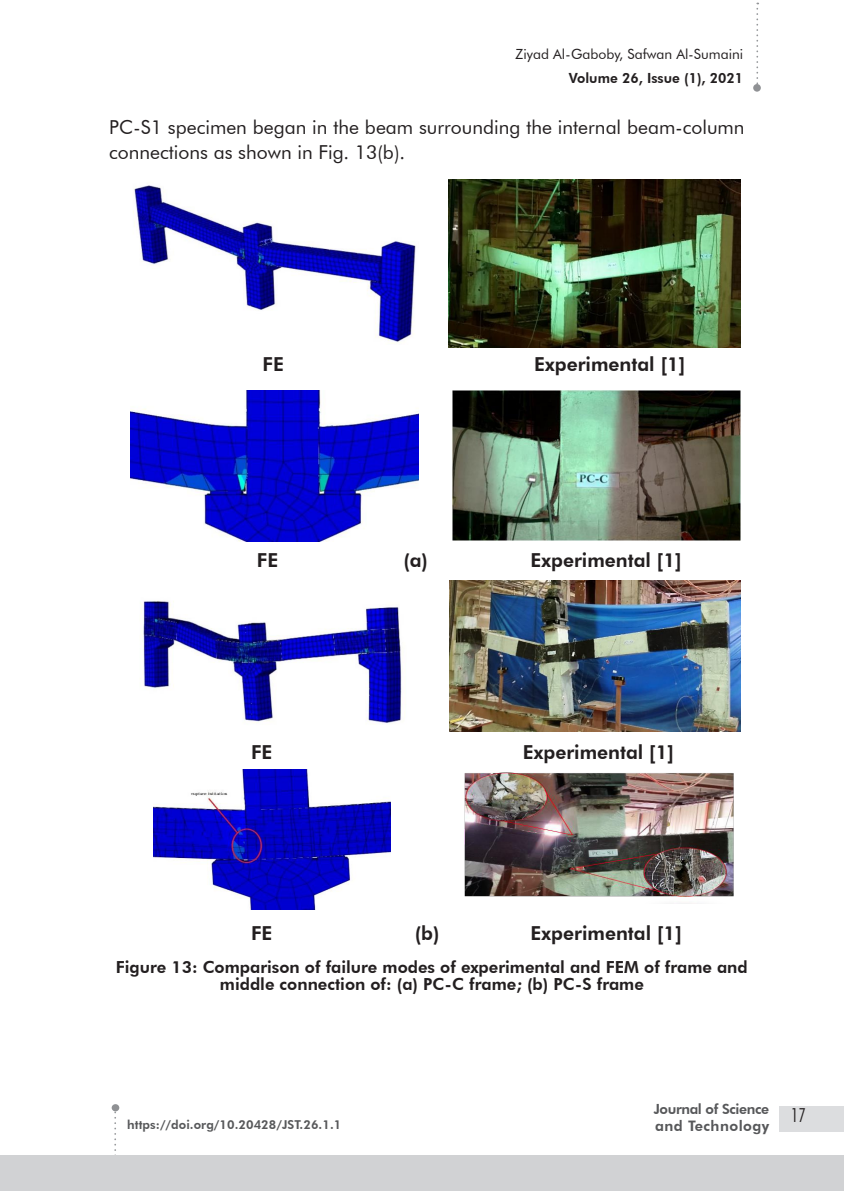
<style>
.page{position:relative;width:844px;height:1191px;background:#fff}
.page>*{position:absolute;margin:0;border:0;box-sizing:border-box;transform-origin:0 0}
.t1{font:19.25px/25.4px "Futura BT";color:#231f20}
.t2{font:800 19.25px "Futura BT";color:#231f20}
.t3{font:300 condensed 19.25px "Futura BT";color:#231f20}
.t4{font:800 16.62px/17.5px "Futura BT";color:#231f20;text-align:center}
.t5{font:800 14.53px "Futura BT";letter-spacing:.03em;color:#57585a}
.t6{font:14px "Futura BT";color:#231f20}
.t7{font:800 14px "Futura BT";color:#231f20}
.t8{font:800 14px "Futura BT";letter-spacing:-.025em;color:#57585a}
.t9{font:800 12.25px "Futura BT";letter-spacing:.005em;color:#57585a}
</style>
<div class="page">
<svg style="left:756px;top:3px;width:2px;height:81px"></svg>
<div style="left:753px;top:84px;width:7px;height:8px;background:#8f9194;border-radius:50%"></div>
<div style="left:779px;top:1105px;width:64px;height:26px;background:#dcdddf"></div>
<svg style="left:114px;top:1111px;width:2px;height:44px"></svg>
<div style="left:112px;top:1104px;width:7px;height:7px;background:#8f9194;border-radius:50%"></div>
<div style="left:0;top:1155px;width:843px;height:36px;background:#d1d2d4"></div>
<img style="left:133px;top:185px;width:283px;height:159px">
<img style="left:130px;top:391px;width:288px;height:150px">
<img style="left:140px;top:601px;width:262px;height:122px">
<img style="left:153px;top:770px;width:238px;height:139px">
<img style="left:448px;top:180px;width:292px;height:167px">
<img style="left:452px;top:391px;width:288px;height:150px">
<img style="left:449px;top:580px;width:291px;height:151px">
<img style="left:464px;top:773px;width:270px;height:124px">
<p class="t6" style="left:515px;top:46px;width:229px">Ziyad Al-Gaboby, Safwan Al-Sumaini</p>
<p class="t7" style="left:568px;top:70px;width:176px">Volume 26, Issue (1), 2021</p>
<p class="t1" style="left:109px;top:114px;width:636px">PC-S1 specimen began in the beam surrounding the internal beam-column connections as shown in Fig. 13(b).</p>
<p class="t2" style="left:262px;top:352px;width:23px">FE</p>
<p class="t2" style="left:534px;top:352px;width:153px">Experimental [1]</p>
<p class="t2" style="left:257px;top:549px;width:23px">FE</p>
<p class="t2" style="left:403px;top:549px;width:26px">(a)</p>
<p class="t2" style="left:530px;top:549px;width:153px">Experimental [1]</p>
<p class="t2" style="left:251px;top:740px;width:23px">FE</p>
<p class="t2" style="left:522px;top:740px;width:153px">Experimental [1]</p>
<p class="t2" style="left:251px;top:921px;width:23px">FE</p>
<p class="t2" style="left:414px;top:921px;width:26px">(b)</p>
<p class="t2" style="left:530px;top:921px;width:153px">Experimental [1]</p>
<p class="t4" style="left:116px;top:958px;width:633px">Figure 13: Comparison of failure modes of experimental and FEM of frame and middle connection of: (a) PC-C frame; (b) PC-S frame</p>
<p class="t9" style="left:127px;top:1117px;width:215px">https://doi.org/10.20428/JST.26.1.1</p>
<p class="t8" style="left:653px;top:1100px;width:117px">Journal of Science</p>
<p class="t5" style="left:655px;top:1117px;width:116px">and Technology</p>
<p class="t3" style="left:791px;top:1103px;width:16px">17</p>
</div>
